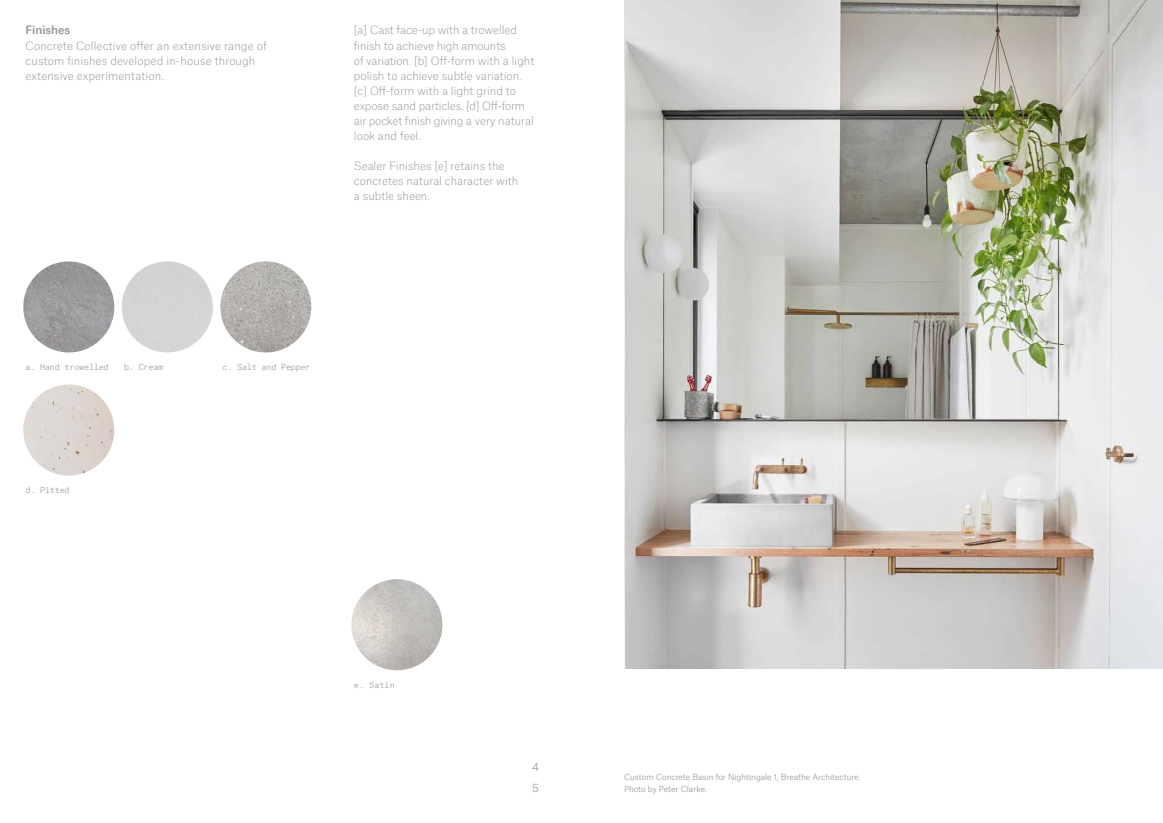
<style>
.page{position:relative;width:1163px;height:823px;background:#fff}
.page>*{position:absolute;margin:0;border:0;box-sizing:border-box;transform-origin:0 0}
.t1{font:100 11px/15px "Atlas Grotesk";color:#939598}
.t2{font:500 11px "Atlas Grotesk";color:#939598}
.t3{font:300 11px/21px "Atlas Grotesk";color:#939598}
.t4{font:300 8px/12px "Atlas Grotesk";color:#939598}
.t5{font:300 8px "Atlas Typewriter";letter-spacing:-.03em;color:#939598}
</style>
<div class="page">
<img style="left:624px;top:0;width:538px;height:667px">
<img style="left:23px;top:261px;width:91px;height:91px;border-radius:45px">
<div style="left:122px;top:261px;width:91px;height:91px;background:#d4d5d4;border-radius:45px"></div>
<img style="left:23px;top:384px;width:91px;height:91px;border-radius:45px">
<img style="left:351px;top:579px;width:91px;height:91px;border-radius:45px">
<img style="left:220px;top:261px;width:91px;height:91px;border-radius:45px">
<p class="t2" style="left:26px;top:21px;width:46px">Finishes</p>
<p class="t1" style="left:26px;top:37px;width:242px">Concrete Collective offer an extensive range of custom finishes developed in-house through extensive experimentation.</p>
<p class="t1" style="left:354px;top:22px;width:182px">[a] Cast face-up with a trowelled finish to achieve high amounts<br>of variation. [b] Off-form with a light polish to achieve subtle variation. [c] Off-form with a light grind to expose sand particles. [d] Off-form air pocket finish giving a very natural look and feel.</p>
<p class="t1" style="left:354px;top:157px;width:166px">Sealer Finishes [e] retains the concretes natural character with a subtle sheen.</p>
<p class="t5" style="left:26px;top:360px;width:85px">a. Hand trowelled</p>
<p class="t5" style="left:124px;top:360px;width:41px">b. Cream</p>
<p class="t5" style="left:26px;top:483px;width:46px">d. Pitted</p>
<p class="t5" style="left:222px;top:360px;width:90px">c. Salt and Pepper</p>
<p class="t5" style="left:354px;top:678px;width:42px">e. Satin</p>
<p class="t3" style="left:532px;top:754px;width:8px">4<br>5</p>
<p class="t4" style="left:624px;top:769px;width:238px">Custom Concrete Basin for Nightingale 1, Breathe Architecture.<br>Photo by Peter Clarke.</p>
</div>
